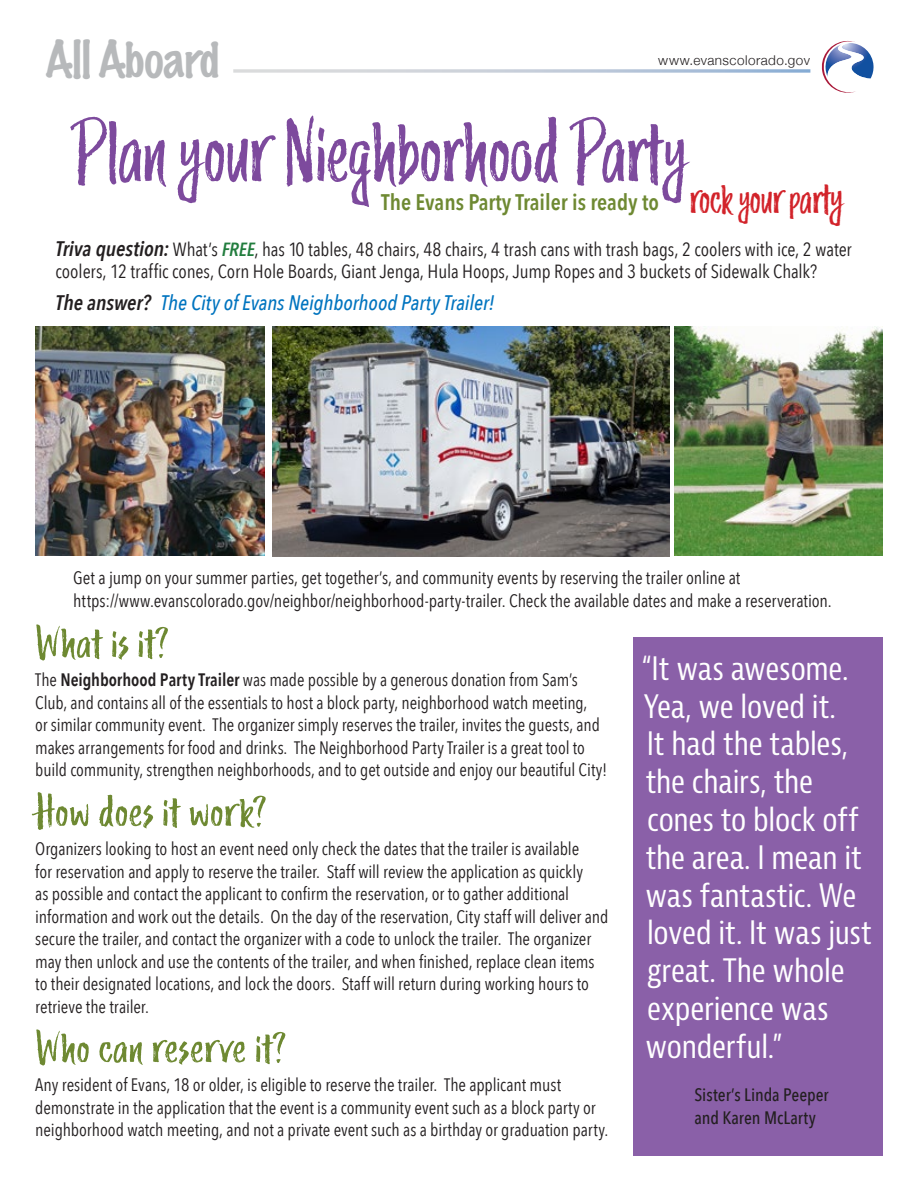
<style>
.page{position:relative;width:918px;height:1188px;background:#fff}
.page>*{position:absolute;margin:0;border:0;box-sizing:border-box;transform-origin:0 0}
.t1{font:84px "Trailmade";color:#7d4a9d}
.t2{font:100 46.5px "Marker Felt";letter-spacing:-.01em;color:#b7b9bb}
.t3{font:40.5px "Trailmade";letter-spacing:.01em;color:#6e8932;scale:1.25 1}
.t4{font:condensed 31.5px/37.8px "Bernina Sans";letter-spacing:-.01em;color:#fff}
.t5{font:600 22.5px "Avenir Next Condensed";color:#6e8932}
.t6{font:italic 500 21px "Avenir Next Condensed";letter-spacing:-.005em;color:#0074bf}
.t7{font:19.05px/22.5px "Avenir Next Condensed";letter-spacing:-.005em;color:#231f20}
.t8{font:18px/22.5px "Avenir Next Condensed";letter-spacing:-.005em;color:#231f20}
.t9{font:500 18px/22.5px "Avenir Next Condensed";color:#231f20}
.t10{font:300 13.5px "Helvetica Neue";letter-spacing:.035em;color:#231f20}
.s1{font-family:"Trailmade";font-weight:400;font-size:42px;color:#d2232a}
.s2{font-family:"Trailmade";font-weight:400;font-size:46.5px;color:#d2232a}
.s3{font-weight:600;font-style:italic;font-size:21px}
.s4{font-weight:600;font-style:italic;color:#227d3e}
.s5{font-weight:600;color:#231f20}
.s6{font-weight:600}
</style>
<div class="page">
<svg style="left:233px;top:69px;width:577px;height:4px;background:#c8d2de"></svg>
<svg style="left:821px;top:41px;width:53px;height:52px"></svg>
<div style="left:633px;top:637px;width:250px;height:519px;background:#8a60a8"></div>
<img style="left:272px;top:327px;width:397px;height:230px">
<img style="left:675px;top:327px;width:208px;height:229px">
<img style="left:35px;top:327px;width:230px;height:229px">
<h2 class="t2" style="left:45px;top:23px;width:177px">All Aboard</h2>
<p class="t10" style="left:658px;top:50px;width:153px">www.evanscolorado.gov</p>
<h1 class="t1" style="left:74px;top:99px;width:614px">Plan your Nieghborhood Party</h1>
<p class="t5" style="left:381px;top:182px;width:463px">The Evans Party Trailer is ready to <span class="s1">rock your part</span><span class="s2">y</span></p>
<p class="t7" style="left:56px;top:237px;width:798px"><span class="s3">Triva question:</span> What’s <span class="s4">FREE</span>, has 10 tables, 48 chairs, 48 chairs, 4 trash cans with trash bags, 2 coolers with ice, 2 water coolers, 12 traffic cones, Corn Hole Boards, Giant Jenga, Hula Hoops, Jump Ropes and 3 buckets of Sidewalk Chalk?</p>
<p class="t6" style="left:56px;top:290px;width:441px"><span class="s5">The answer?</span> The City of Evans Neighborhood Party Trailer!</p>
<p class="t8" style="left:73px;top:566px;width:760px">Get a jump on your summer parties, get together’s, and community events by reserving the trailer online at https://www.evanscolorado.gov/neighbor/neighborhood-party-trailer. Check the available dates and make a reserveration.</p>
<h3 class="t3" style="left:35px;top:617px;width:108px">What is it?</h3>
<p class="t8" style="left:35px;top:668px;width:574px">The <span class="s6">Neighborhood Party Trailer</span> was made possible by a generous donation from Sam’s Club, and contains all of the essentials to host a block party, neighborhood watch meeting,<br>or similar community event. The organizer simply reserves the trailer, invites the guests, and makes arrangements for food and drinks. The Neighborhood Party Trailer is a great tool to build community, strengthen neighborhoods, and to get outside and enjoy our beautiful City!</p>
<h3 class="t3" style="left:35px;top:786px;width:187px">How does it work?</h3>
<p class="t8" style="left:35px;top:837px;width:575px">Organizers looking to host an event need only check the dates that the trailer is available<br>for reservation and apply to reserve the trailer. Staff will review the application as quickly<br>as possible and contact the applicant to confirm the reservation, or to gather additional information and work out the details. On the day of the reservation, City staff will deliver and secure the trailer, and contact the organizer with a code to unlock the trailer. The organizer may then unlock and use the contents of the trailer, and when finished, replace clean items to their designated locations, and lock the doors. Staff will return during working hours to retrieve the trailer.</p>
<h3 class="t3" style="left:35px;top:1022px;width:202px">Who can reserve it?</h3>
<p class="t8" style="left:35px;top:1073px;width:575px">Any resident of Evans, 18 or older, is eligible to reserve the trailer. The applicant must demonstrate in the application that the event is a community event such as a block party or neighborhood watch meeting, and not a private event such as a birthday or graduation party.</p>
<h3 class="t4" style="left:641px;top:650px;width:232px">“It was awesome.<br>Yea, we loved it.<br>It had the tables, the chairs, the cones to block off the area. I mean it was fantastic. We loved it. It was just great. The whole experience was wonderful.”</h3>
<p class="t9" style="left:694px;top:1084px;width:136px">Sister’s Linda Peeper and Karen McLarty</p>
</div>
